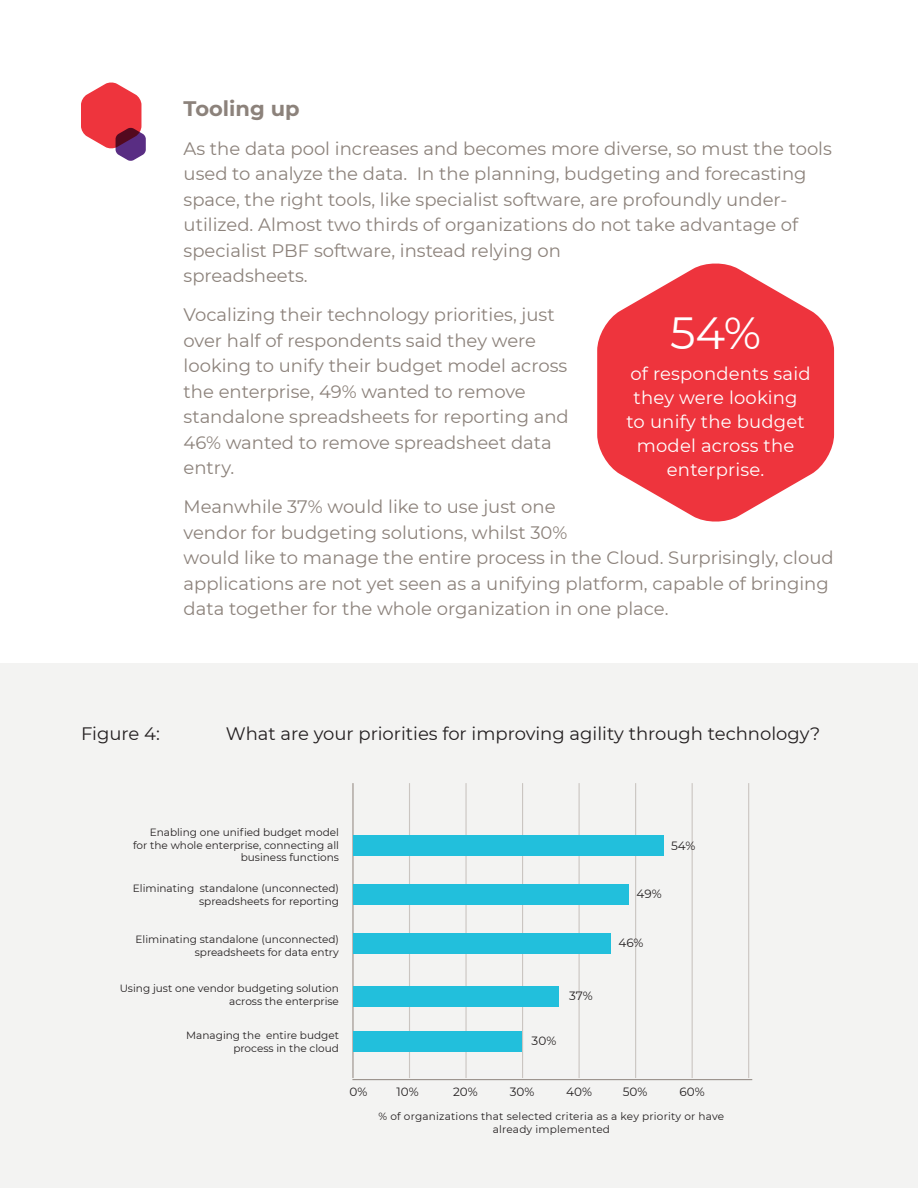
<style>
.page{position:relative;width:918px;height:1188px;background:#fff}
.page>*{position:absolute;margin:0;border:0;box-sizing:border-box;transform-origin:0 0}
.t1{font:45px "Montserrat";color:#fff}
.Intro_Bullets{font:700 21px "Montserrat";color:#8c827b}
.Intro_Bullets-2{font:18px/25.5px "Montserrat";color:#8c827b}
.t2{font:18px/24px "Montserrat";letter-spacing:.01em;color:#fff;text-align:center}
.t3{font:18px "Montserrat";color:#231f20}
.t4{font:12px "Montserrat";color:#231f20}
.t5{font:10.5px/12.6px "Montserrat";color:#231f20;text-align:right}
.t6{font:10.5px/12.6px "Montserrat";letter-spacing:.02em;color:#231f20;text-align:center}
</style>
<div class="page">
<div style="left:0;top:663px;width:918px;height:525px;background:#f3f3f2"></div>
<svg style="left:81px;top:82px;width:65px;height:79px"></svg>
<svg style="left:597px;top:263px;width:237px;height:259px;fill:#ee343d"></svg>
<hr style="left:352px;top:783px;width:2px;height:295px;background:#99908a">
<hr style="left:409px;top:783px;width:1px;height:295px;background:#cac5c1">
<hr style="left:465px;top:783px;width:2px;height:295px;background:#cac5c1">
<hr style="left:522px;top:783px;width:1px;height:295px;background:#cac5c1">
<hr style="left:635px;top:783px;width:1px;height:295px;background:#cac5c1">
<hr style="left:692px;top:783px;width:1px;height:295px;background:#cac5c1">
<hr style="left:352px;top:1079px;width:400px;height:1px;background:#99908a">
<hr style="left:579px;top:783px;width:1px;height:295px;background:#cac5c1">
<hr style="left:748px;top:783px;width:1px;height:295px;background:#cac5c1">
<div style="left:353px;top:1032px;width:169px;height:20px;background:#22bfdc"></div>
<div style="left:353px;top:987px;width:206px;height:20px;background:#22bfdc"></div>
<div style="left:353px;top:934px;width:258px;height:20px;background:#22bfdc"></div>
<div style="left:353px;top:885px;width:276px;height:20px;background:#22bfdc"></div>
<div style="left:353px;top:836px;width:311px;height:20px;background:#22bfdc"></div>
<p class="Intro_Bullets" style="left:184px;top:93px;width:118px">Tooling up</p>
<p class="Intro_Bullets-2" style="left:184px;top:135px;width:650px">As the data pool increases and becomes more diverse, so must the tools used to analyze the data. In the planning, budgeting and forecasting space, the right tools, like specialist software, are profoundly under&shy;utilized. Almost two thirds of organizations do not take advantage of specialist PBF software, instead relying on<br>spreadsheets.</p>
<p class="Intro_Bullets-2" style="left:184px;top:302px;width:387px">Vocalizing their technology priorities, just over half of respondents said they were looking to unify their budget model across the enterprise, 49% wanted to remove standalone spreadsheets for reporting and 46% wanted to remove spreadsheet data entry.</p>
<p class="Intro_Bullets-2" style="left:184px;top:494px;width:652px">Meanwhile 37% would like to use just one<br>vendor for budgeting solutions, whilst 30%<br>would like to manage the entire process in the Cloud. Surprisingly, cloud applications are not yet seen as a unifying platform, capable of bringing data together for the whole organization in one place.</p>
<p class="t1" style="left:670px;top:302px;width:93px">54%</p>
<p class="t2" style="left:627px;top:361px;width:186px">of respondents said they were looking to unify the budget model across the enterprise.</p>
<p class="t3" style="left:81px;top:721px;width:80px">Figure 4:</p>
<p class="t3" style="left:226px;top:721px;width:596px">What are your priorities for improving agility through technology?</p>
<p class="t5" style="left:133px;top:826px;width:207px">Enabling one unified budget model for the whole enterprise, connecting all business functions</p>
<p class="t5" style="left:133px;top:882px;width:208px">Eliminating standalone (unconnected) spreadsheets for reporting</p>
<p class="t5" style="left:136px;top:933px;width:205px">Eliminating standalone (unconnected) spreadsheets for data entry</p>
<p class="t5" style="left:120px;top:982px;width:221px">Using just one vendor budgeting solution across the enterprise</p>
<p class="t5" style="left:186px;top:1029px;width:154px">Managing the entire budget process in the cloud</p>
<p class="t4" style="left:569px;top:987px;width:25px">37%</p>
<p class="t4" style="left:532px;top:1032px;width:26px">30%</p>
<p class="t4" style="left:671px;top:837px;width:26px">54%</p>
<p class="t4" style="left:637px;top:885px;width:27px">49%</p>
<p class="t4" style="left:619px;top:934px;width:26px">46%</p>
<p class="t4" style="left:349px;top:1083px;width:19px">0%</p>
<p class="t4" style="left:397px;top:1083px;width:24px">10%</p>
<p class="t4" style="left:453px;top:1083px;width:26px">20%</p>
<p class="t4" style="left:510px;top:1083px;width:26px">30%</p>
<p class="t4" style="left:566px;top:1083px;width:27px">40%</p>
<p class="t4" style="left:623px;top:1083px;width:26px">50%</p>
<p class="t4" style="left:679px;top:1083px;width:27px">60%</p>
<p class="t6" style="left:379px;top:1110px;width:347px">% of organizations that selected criteria as a key priority or have already implemented</p>
</div>
